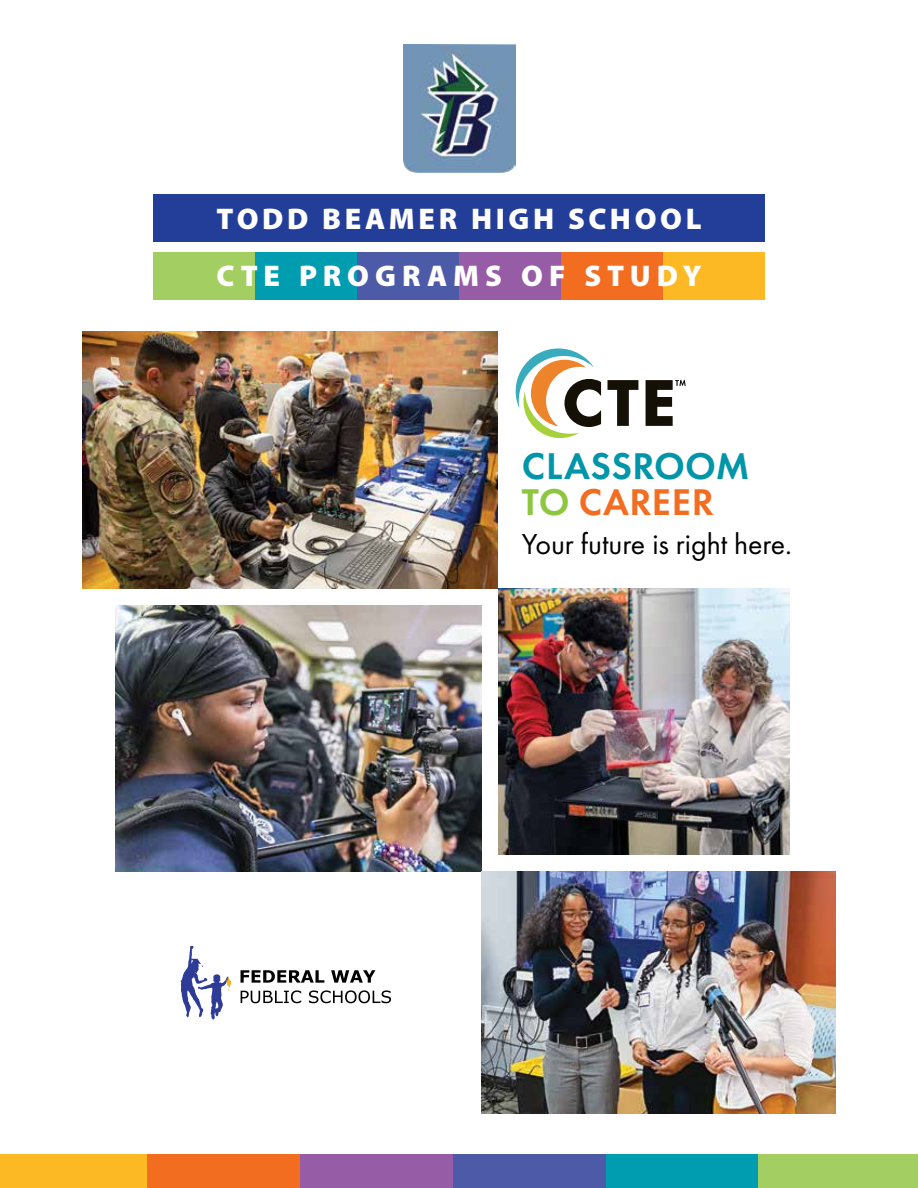
<style>
.page{position:relative;width:918px;height:1188px;background:#fff}
.page>*{position:absolute;margin:0;border:0;box-sizing:border-box;transform-origin:0 0}
.t1{font:600 38.55px/36px "Futura PT";letter-spacing:.01em;color:#0095a9}
.t2{font:900 30px/56.8px "Myriad Pro";letter-spacing:.125em;color:#fff}
.t3{font:30px "Futura PT";letter-spacing:-.005em;color:#000}
.s1{color:#8dc63f}
.s2{color:#f36d21}
</style>
<div class="page">
<div style="left:605px;top:1154px;width:153px;height:34px;background:#009cb0"></div>
<div style="left:452px;top:1154px;width:153px;height:34px;background:#4d5aa8"></div>
<div style="left:299px;top:1154px;width:153px;height:34px;background:#965ca5"></div>
<div style="left:146px;top:1154px;width:153px;height:34px;background:#f36d21"></div>
<div style="left:0;top:1154px;width:146px;height:34px;background:#fdb924"></div>
<div style="left:758px;top:1154px;width:160px;height:34px;background:#a3cf62"></div>
<div style="left:153px;top:194px;width:612px;height:48px;background:#233e99"></div>
<div style="left:255px;top:252px;width:102px;height:47px;background:#009cb0"></div>
<div style="left:357px;top:252px;width:102px;height:47px;background:#4d5aa8"></div>
<div style="left:459px;top:252px;width:102px;height:47px;background:#965ca5"></div>
<div style="left:561px;top:252px;width:102px;height:47px;background:#f36d21"></div>
<div style="left:663px;top:252px;width:102px;height:47px;background:#fdb924"></div>
<div style="left:153px;top:252px;width:102px;height:47px;background:#a3cf62"></div>
<img style="left:498px;top:589px;width:292px;height:266px">
<svg style="left:516px;top:348px;width:85px;height:90px"></svg>
<svg style="left:607px;top:380px;width:31px;height:46px"></svg>
<svg style="left:646px;top:380px;width:40px;height:46px"></svg>
<svg style="left:241px;top:970px;width:83px;height:13px"></svg>
<svg style="left:331px;top:970px;width:44px;height:13px"></svg>
<svg style="left:241px;top:990px;width:60px;height:13px"></svg>
<svg style="left:309px;top:990px;width:82px;height:13px"></svg>
<svg style="left:180px;top:946px;width:51px;height:74px"></svg>
<img style="left:82px;top:332px;width:416px;height:257px">
<img style="left:115px;top:606px;width:366px;height:266px">
<img style="left:481px;top:872px;width:355px;height:241px">
<img style="left:404px;top:44px;width:111px;height:129px">
<p class="t2" style="left:216px;top:190px;width:487px">TODD BEAMER HIGH SCHOOL<br>CTE PROGRAMS OF STUDY</p>
<p class="t1" style="left:522px;top:448px;width:229px">CLASSROOM<br><span class="s1">TO</span> <span class="s2">CAREER</span></p>
<p class="t3" style="left:522px;top:527px;width:272px">Your future is right here.</p>
</div>
